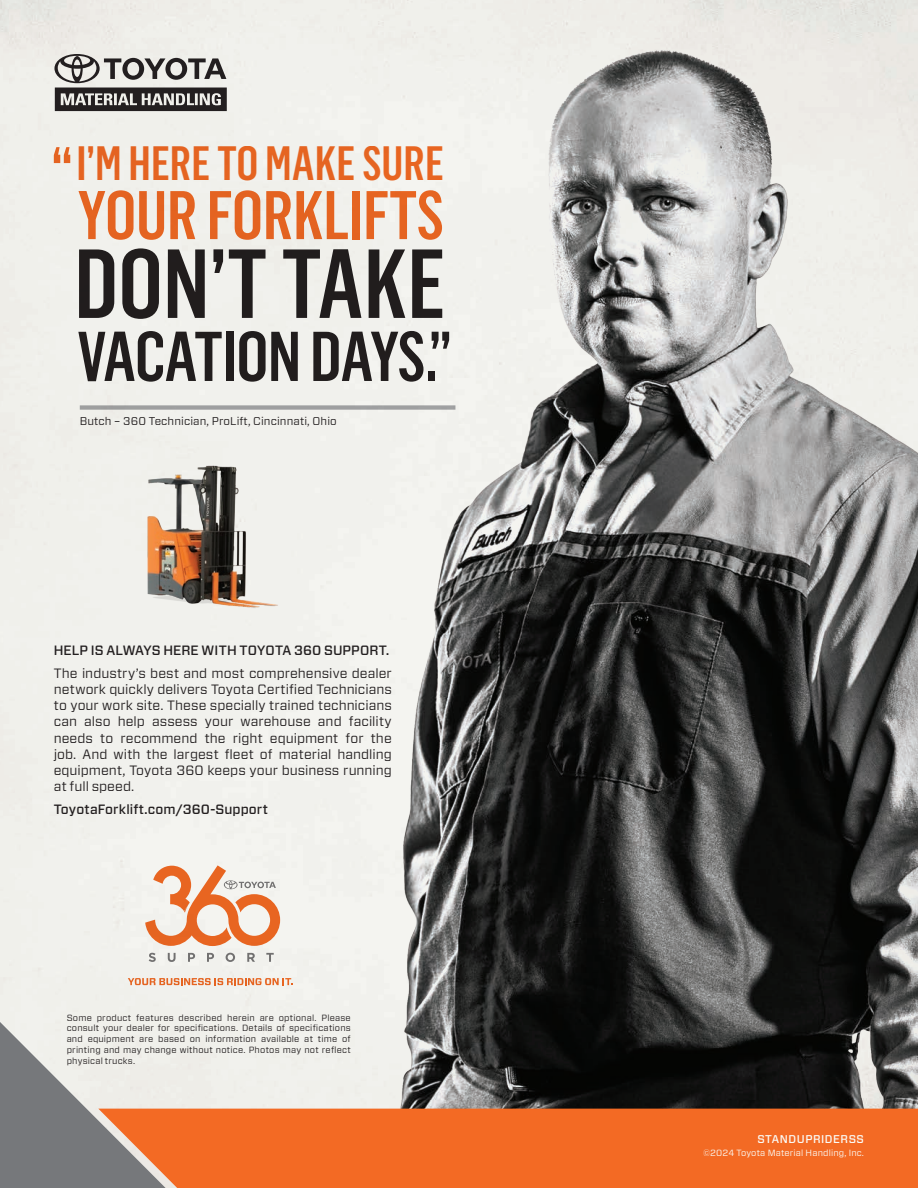
<style>
.page{position:relative;width:918px;height:1188px;background:#fff}
.page>*{position:absolute;margin:0;border:0;box-sizing:border-box;transform-origin:0 0}
.t1{font:500 96px "Flama Condensed";color:#231f20}
.t2{font:500 69px "Flama Condensed";letter-spacing:-.02em;color:#231f20}
.t3{font:500 67.35px "Flama Condensed";letter-spacing:-.005em;color:#f36a24}
.t4{font:500 47.25px "Flama Condensed";color:#f36a24}
.t5{font:13.5px/16.2px "Forza";color:#231f20}
.t6{font:500 13.5px "Forza";letter-spacing:.005em;color:#231f20}
.t7{font:11.25px "Forza";letter-spacing:.01em;color:#231f20}
.t8{font:500 11.25px "Forza";letter-spacing:.05em;color:#fbfaf5}
.t9{font:9px/10.8px "Forza";letter-spacing:.02em;color:#231f20;text-align:justify}
.t10{font:9px "Forza";letter-spacing:.015em;color:#fbfaf5}
.s1{font-size:64.5px}
.s2{font-weight:500}
</style>
<div class="page">
<div style="left:0;top:0;width:918px;height:1109px;background:#f1f1ed"></div>
<img style="left:368px;top:50px;width:550px;height:1059px">
<div style="left:80px;top:405px;width:375px;height:5px;background:#9e9fa0"></div>
<svg style="left:54px;top:54px;width:173px;height:57px;background:#8e8c8a"></svg>
<svg style="left:128px;top:978px;width:165px;height:7px"></svg>
<svg style="left:149px;top:953px;width:7px;height:9px"></svg>
<svg style="left:168px;top:953px;width:8px;height:9px"></svg>
<svg style="left:188px;top:953px;width:7px;height:9px"></svg>
<svg style="left:207px;top:953px;width:7px;height:9px"></svg>
<svg style="left:226px;top:953px;width:9px;height:9px"></svg>
<svg style="left:247px;top:953px;width:8px;height:9px"></svg>
<svg style="left:266px;top:953px;width:8px;height:9px"></svg>
<svg style="left:145px;top:865px;width:135px;height:81px"></svg>
<div style="left:166px;top:1109px;width:752px;height:79px;background:#f36a24"></div>
<svg style="left:0;top:1022px;width:166px;height:166px;background:#b2a8a1"></svg>
<img style="left:122px;top:456px;width:169px;height:162px">
<h3 class="t4" style="left:51px;top:134px;width:394px"><span class="s1">“</span>I’M HERE TO MAKE SURE</h3>
<h3 class="t3" style="left:78px;top:173px;width:368px">YOUR FORKLIFTS</h3>
<h1 class="t1" style="left:74px;top:223px;width:373px">DON’T TAKE</h1>
<h2 class="t2" style="left:77px;top:313px;width:376px">VACATION DAYS.”</h2>
<p class="t7" style="left:80px;top:414px;width:259px">Butch – 360 Technician, ProLift, Cincinnati, Ohio</p>
<p class="t5" style="left:54px;top:638px;width:340px;line-height:23px"><span class="s2">HELP IS ALWAYS HERE WITH TOYOTA 360 SUPPORT.<br></span>The industry’s best and most comprehensive dealer</p>
<p class="t5" style="left:54px;top:681px;width:340px;text-align:justify">network quickly delivers Toyota Certified Technicians to your work site. These specially trained technicians can also help assess your warehouse and facility needs to recommend the right equipment for the job. And with the largest fleet of material handling equipment, Toyota 360 keeps your business running at full speed.</p>
<p class="t6" style="left:54px;top:800px;width:216px">ToyotaForklift.com/360-Support</p>
<p class="t9" style="left:67px;top:1012px;width:286px">Some product features described herein are optional. Please consult your dealer for specifications. Details of specifications and equipment are based on information available at time of printing and may change without notice. Photos may not reflect physical trucks.</p>
<p class="t8" style="left:757px;top:1132px;width:108px">STANDUPRIDERSS</p>
<p class="t10" style="left:703px;top:1147px;width:162px">©2024 Toyota Material Handling, Inc.</p>
</div>
